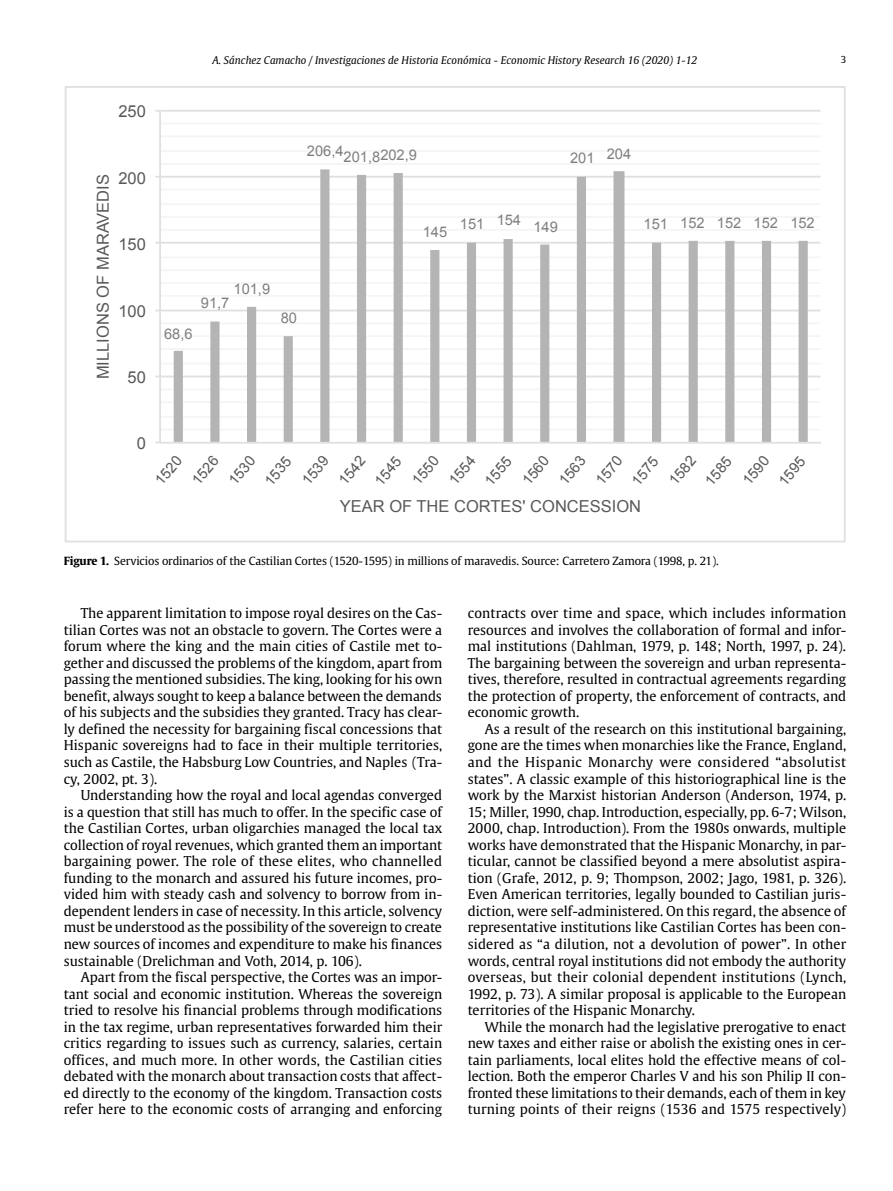
<style>
.page{position:relative;width:893px;height:1191px;background:#fff}
.page>*{position:absolute;margin:0;border:0;box-sizing:border-box;transform-origin:0 0}
.t1{font:16.5px "Arial";color:#595959}
.t2{font:14.7px "Arial";color:#595959}
.t3{font:14.7px "Arial";color:#7f7f7f}
.Texto_general{font:13.5px/16.5px "Gulliver";color:#000;text-align:justify}
.Pie_imagen{font:11.25px "Gulliver";letter-spacing:-.01em;color:#000}
.t4{font:italic 10.5px "Gulliver";color:#000}
.t5{font:9.6px "Gulliver";color:#000}
.s1{font-weight:700}
</style>
<div class="page">
<hr style="left:161px;top:429px;width:659px;height:1px;background:#f5f5f5">
<hr style="left:161px;top:416px;width:659px;height:2px;background:#f5f5f5">
<hr style="left:161px;top:401px;width:659px;height:2px;background:#f5f5f5">
<hr style="left:161px;top:388px;width:659px;height:2px;background:#f5f5f5">
<hr style="left:161px;top:363px;width:659px;height:1px;background:#f5f5f5">
<hr style="left:161px;top:348px;width:659px;height:2px;background:#f5f5f5">
<hr style="left:161px;top:335px;width:659px;height:2px;background:#f5f5f5">
<hr style="left:161px;top:322px;width:659px;height:2px;background:#f5f5f5">
<hr style="left:161px;top:295px;width:659px;height:2px;background:#f5f5f5">
<hr style="left:161px;top:282px;width:659px;height:2px;background:#f5f5f5">
<hr style="left:161px;top:269px;width:659px;height:2px;background:#f5f5f5">
<hr style="left:161px;top:256px;width:659px;height:2px;background:#f5f5f5">
<hr style="left:161px;top:229px;width:659px;height:2px;background:#f5f5f5">
<hr style="left:161px;top:216px;width:659px;height:2px;background:#f5f5f5">
<hr style="left:161px;top:203px;width:659px;height:2px;background:#f5f5f5">
<hr style="left:161px;top:189px;width:659px;height:1px;background:#f5f5f5">
<hr style="left:161px;top:163px;width:659px;height:2px;background:#f5f5f5">
<hr style="left:161px;top:150px;width:659px;height:2px;background:#f5f5f5">
<hr style="left:161px;top:135px;width:659px;height:2px;background:#f5f5f5">
<hr style="left:161px;top:123px;width:659px;height:1px;background:#f5f5f5">
<hr style="left:161px;top:375px;width:659px;height:2px;background:#e0e0e0">
<hr style="left:161px;top:309px;width:659px;height:2px;background:#e0e0e0">
<hr style="left:161px;top:242px;width:659px;height:2px;background:#e0e0e0">
<hr style="left:161px;top:176px;width:659px;height:2px;background:#e0e0e0">
<hr style="left:161px;top:110px;width:659px;height:2px;background:#e0e0e0">
<svg style="left:174px;top:169px;width:634px;height:273px"></svg>
<hr style="left:159px;top:111px;width:2px;height:332px;background:#e0e0e0">
<hr style="left:160px;top:442px;width:661px;height:1px;background:#e0e0e0">
<div style="left:65px;top:86px;width:781px;height:456px;border:2px solid #e0e0e0"></div>
<p class="t1" style="left:118px;top:101px;width:29px">250</p>
<p class="t1" style="left:92px;top:379px;width:206px;rotate:-90deg">MILLIONS OF MARAVEDIS</p>
<p class="t1" style="left:118px;top:167px;width:29px">200</p>
<p class="t1" style="left:118px;top:233px;width:29px">150</p>
<p class="t1" style="left:118px;top:300px;width:29px">100</p>
<p class="t1" style="left:128px;top:366px;width:20px">50</p>
<p class="t4" style="left:213px;top:54px;width:486px">A. Sánchez Camacho / Investigaciones de Historia Económica - Economic History Research 16 (2020) 1-12</p>
<p class="t3" style="left:307px;top:145px;width:112px">206,4 201,8 202,9</p>
<p class="t3" style="left:570px;top:146px;width:63px">201 204</p>
<p class="t3" style="left:164px;top:324px;width:30px">68,6</p>
<p class="t3" style="left:233px;top:279px;width:38px">101,9</p>
<p class="t3" style="left:201px;top:293px;width:30px">91,7</p>
<p class="t3" style="left:281px;top:309px;width:18px">80</p>
<p class="t3" style="left:423px;top:222px;width:26px">145</p>
<p class="t3" style="left:460px;top:212px;width:63px">151 154</p>
<p class="t3" style="left:533px;top:217px;width:26px">149</p>
<p class="t3" style="left:643px;top:213px;width:173px">151 152 152 152 152</p>
<p class="t1" style="left:137px;top:433px;width:11px">0</p>
<p class="t2" style="left:151px;top:476px;width:34px;rotate:-50deg">1520</p>
<p class="t2" style="left:187px;top:476px;width:34px;rotate:-50deg">1526</p>
<p class="t2" style="left:224px;top:476px;width:34px;rotate:-50deg">1530</p>
<p class="t2" style="left:260px;top:477px;width:34px;rotate:-50deg">1535</p>
<p class="t2" style="left:297px;top:476px;width:34px;rotate:-50deg">1539</p>
<p class="t2" style="left:334px;top:476px;width:34px;rotate:-50deg">1542</p>
<p class="t2" style="left:370px;top:477px;width:34px;rotate:-50deg">1545</p>
<p class="t2" style="left:408px;top:476px;width:34px;rotate:-50deg">1550</p>
<p class="t2" style="left:444px;top:476px;width:34px;rotate:-50deg">1554</p>
<p class="t2" style="left:480px;top:477px;width:34px;rotate:-50deg">1555</p>
<p class="t2" style="left:518px;top:476px;width:34px;rotate:-50deg">1560</p>
<p class="t2" style="left:554px;top:476px;width:34px;rotate:-50deg">1563</p>
<p class="t2" style="left:591px;top:476px;width:34px;rotate:-50deg">1570</p>
<p class="t2" style="left:627px;top:477px;width:34px;rotate:-50deg">1575</p>
<p class="t2" style="left:665px;top:476px;width:34px;rotate:-50deg">1582</p>
<p class="t2" style="left:701px;top:477px;width:34px;rotate:-50deg">1585</p>
<p class="t2" style="left:738px;top:476px;width:34px;rotate:-50deg">1590</p>
<p class="t2" style="left:774px;top:477px;width:34px;rotate:-50deg">1595</p>
<p class="t1" style="left:340px;top:495px;width:303px">YEAR OF THE CORTES' CONCESSION</p>
<p class="Pie_imagen" style="left:64px;top:554px;width:656px"><span class="s1">Figure 1.</span> Servicios ordinarios of the Castilian Cortes (1520-1595) in millions of maravedis. Source: Carretero Zamora (1998, p. 21).</p>
<p class="t5" style="left:841px;top:54px;width:7px">3</p>
<p class="Texto_general" style="left:64px;top:605px;width:380px;text-indent:17px">The apparent limitation to impose royal desires on the Cas&shy;tilian Cortes was not an obstacle to govern. The Cortes were a forum where the king and the main cities of Castile met to&shy;gether and discussed the problems of the kingdom, apart from passing the mentioned subsidies. The king, looking for his own benefit, always sought to keep a balance between the demands of his subjects and the subsidies they granted. Tracy has clear&shy;ly defined the necessity for bargaining fiscal concessions that Hispanic sovereigns had to face in their multiple territories, such as Castile, the Habsburg Low Countries, and Naples (Tra&shy;cy, 2002, pt. 3).</p>
<p class="Texto_general" style="left:64px;top:787px;width:380px;text-indent:17px">Understanding how the royal and local agendas converged is a question that still has much to offer. In the specific case of the Castilian Cortes, urban oligarchies managed the local tax collection of royal revenues, which granted them an important bargaining power. The role of these elites, who channelled funding to the monarch and assured his future incomes, pro&shy;vided him with steady cash and solvency to borrow from in&shy;dependent lenders in case of necessity. In this article, solvency must be understood as the possibility of the sovereign to create new sources of incomes and expenditure to make his finances sustainable (Drelichman and Voth, 2014, p. 106).</p>
<p class="Texto_general" style="left:64px;top:969px;width:380px;text-indent:17px">Apart from the fiscal perspective, the Cortes was an impor&shy;tant social and economic institution. Whereas the sovereign tried to resolve his financial problems through modifications in the tax regime, urban representatives forwarded him their critics regarding to issues such as currency, salaries, certain offices, and much more. In other words, the Castilian cities debated with the monarch about transaction costs that affect&shy;ed directly to the economy of the kingdom. Transaction costs refer here to the economic costs of arranging and enforcing</p>
<p class="Texto_general" style="left:468px;top:605px;width:380px">contracts over time and space, which includes information resources and involves the collaboration of formal and infor&shy;mal institutions (Dahlman, 1979, p. 148; North, 1997, p. 24).<br>The bargaining between the sovereign and urban representa&shy;tives, therefore, resulted in contractual agreements regarding the protection of property, the enforcement of contracts, and economic growth.</p>
<p class="Texto_general" style="left:468px;top:720px;width:380px;text-indent:17px">As a result of the research on this institutional bargaining, gone are the times when monarchies like the France, England, and the Hispanic Monarchy were considered “absolutist states”. A classic example of this historiographical line is the work by the Marxist historian Anderson (Anderson, 1974, p.<br>15; Miller, 1990, chap. Introduction, especially, pp. 6-7; Wilson, 2000, chap. Introduction). From the 1980s onwards, multiple works have demonstrated that the Hispanic Monarchy, in par&shy;ticular, cannot be classified beyond a mere absolutist aspira&shy;tion (Grafe, 2012, p. 9; Thompson, 2002; Jago, 1981, p. 326).<br>Even American territories, legally bounded to Castilian juris&shy;diction, were self-administered. On this regard, the absence of representative institutions like Castilian Cortes has been con&shy;sidered as “a dilution, not a devolution of power”. In other words, central royal institutions did not embody the authority overseas, but their colonial dependent institutions (Lynch, 1992, p. 73). A similar proposal is applicable to the European territories of the Hispanic Monarchy.</p>
<p class="Texto_general" style="left:468px;top:1018px;width:380px;text-indent:17px">While the monarch had the legislative prerogative to enact new taxes and either raise or abolish the existing ones in cer&shy;tain parliaments, local elites hold the effective means of col&shy;lection. Both the emperor Charles V and his son Philip II con&shy;fronted these limitations to their demands, each of them in key turning points of their reigns (1536 and 1575 respectively)</p>
</div>
